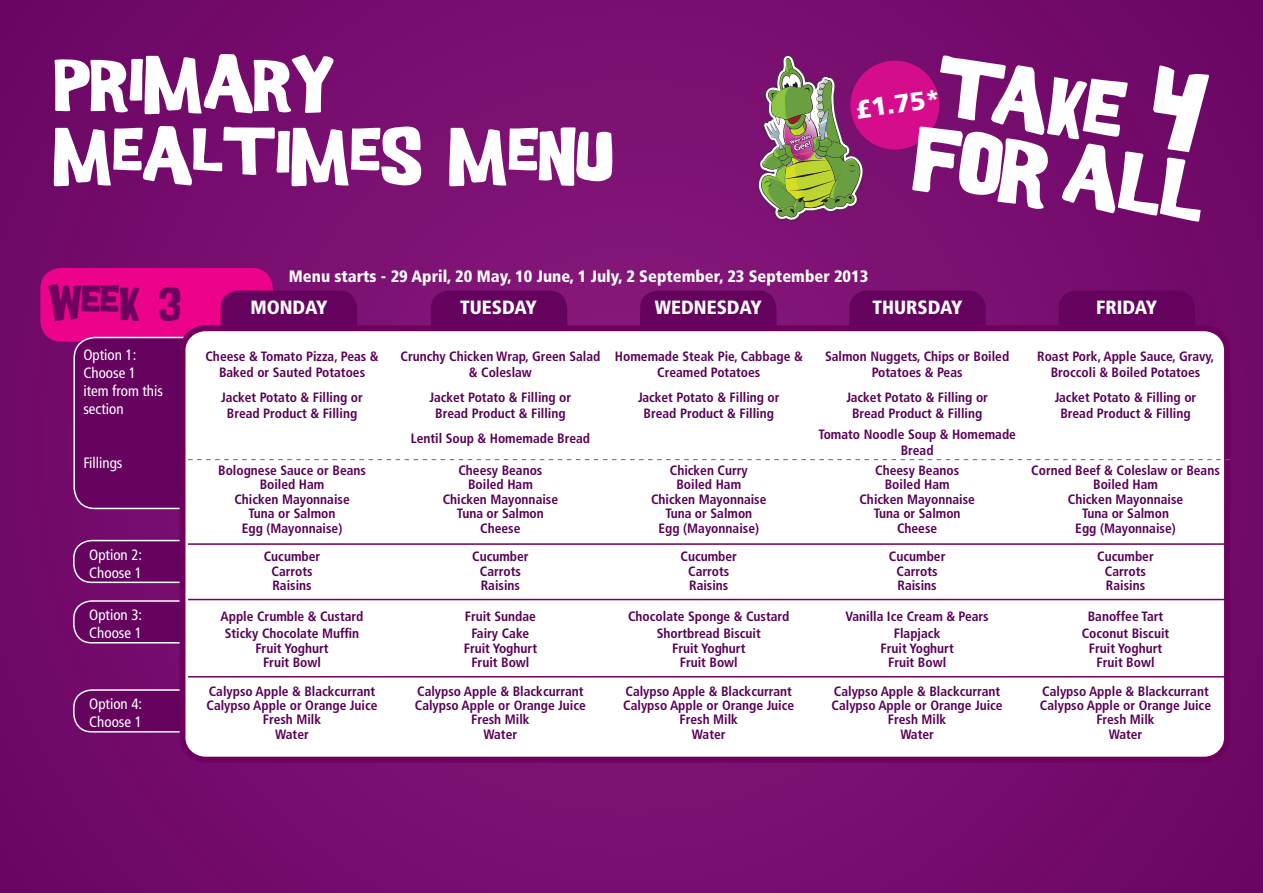
<style>
.page{position:relative;width:1263px;height:893px;background:#760d6e}
.page>*{position:absolute;margin:0;border:0;box-sizing:border-box;transform-origin:0 0}
.t1{font:60px/72px "Good Girl";color:#fff}
.t2{font:37.5px "Good Girl";color:#6e015e}
.t3{font:900 25.5px "Frutiger";color:#fff}
.t4{font:900 condensed 19.2px "Frutiger";color:#fff}
.t5{font:900 condensed 16.5px "Frutiger";color:#fff}
.t6{font:condensed 15px/18px "Frutiger";color:#fff}
.t7{font:700 condensed 13.5px/16.2px "Frutiger";color:#590157;text-align:center}
</style>
<div class="page">
<svg style="left:757px;top:54px;width:452px;height:168px"></svg>
<div style="left:40px;top:268px;width:233px;height:74px;background:#ed028c;border-radius:21px"></div>
<svg style="left:73px;top:539px;width:107px;height:45px;background:#71166b"></svg>
<svg style="left:73px;top:600px;width:107px;height:44px;background:#71166b"></svg>
<svg style="left:73px;top:689px;width:107px;height:44px;background:#71166b"></svg>
<div style="left:183px;top:328px;width:1044px;height:432px;background:#fff;border-radius:22px"></div>
<div style="left:180px;top:325px;width:1050px;height:438px;border:6px solid #6e015e;border-radius:22px"></div>
<hr style="left:188px;top:676px;width:1042px;height:1px;background:#6e015e">
<hr style="left:188px;top:543px;width:1042px;height:2px;background:#6e015e">
<svg style="left:73px;top:291px;width:1157px;height:219px"></svg>
<hr style="left:188px;top:599px;width:1042px;height:1px;background:#6e015e">
<h1 class="t1" style="left:54px;top:49px;width:560px">PRIMARY<br>MEALTIMES MENU</h1>
<h3 class="t3" style="left:854px;top:94px;width:87px;rotate:-8deg">£1.75*</h3>
<h2 class="t2" style="left:48px;top:284px;width:135px">WEEK 3</h2>
<p class="t6" style="left:83px;top:345px;width:81px">Option 1:<br>Choose 1 item from this section</p>
<p class="t6" style="left:83px;top:454px;width:41px">Fillings</p>
<p class="t6" style="left:89px;top:546px;width:55px">Option 2:<br>Choose 1</p>
<p class="t6" style="left:89px;top:606px;width:55px">Option 3:<br>Choose 1</p>
<p class="t6" style="left:89px;top:695px;width:55px">Option 4:<br>Choose 1</p>
<p class="t5" style="left:289px;top:266px;width:581px">Menu starts - 29 April, 20 May, 10 June, 1 July, 2 September, 23 September 2013</p>
<h3 class="t4" style="left:250px;top:296px;width:78px">MONDAY</h3>
<h3 class="t4" style="left:460px;top:296px;width:78px">TUESDAY</h3>
<h3 class="t4" style="left:655px;top:296px;width:108px">WEDNESDAY</h3>
<h3 class="t4" style="left:872px;top:296px;width:92px">THURSDAY</h3>
<h3 class="t4" style="left:1096px;top:296px;width:63px">FRIDAY</h3>
<p class="t7" style="left:205px;top:348px;width:175px">Cheese &amp; Tomato Pizza, Peas &amp;<br>Baked or Sauted Potatoes</p>
<p class="t7" style="left:400px;top:348px;width:201px">Crunchy Chicken Wrap, Green Salad &amp; Coleslaw</p>
<p class="t7" style="left:615px;top:348px;width:189px">Homemade Steak Pie, Cabbage &amp;<br>Creamed Potatoes</p>
<p class="t7" style="left:825px;top:348px;width:186px">Salmon Nuggets, Chips or Boiled<br>Potatoes &amp; Peas</p>
<p class="t7" style="left:1037px;top:348px;width:179px">Roast Pork, Apple Sauce, Gravy,<br>Broccoli &amp; Boiled Potatoes</p>
<p class="t7" style="left:221px;top:389px;width:143px">Jacket Potato &amp; Filling or<br>Bread Product &amp; Filling</p>
<p class="t7" style="left:430px;top:389px;width:143px">Jacket Potato &amp; Filling or<br>Bread Product &amp; Filling</p>
<p class="t7" style="left:638px;top:389px;width:143px">Jacket Potato &amp; Filling or<br>Bread Product &amp; Filling</p>
<p class="t7" style="left:846px;top:389px;width:143px">Jacket Potato &amp; Filling or<br>Bread Product &amp; Filling</p>
<p class="t7" style="left:1055px;top:389px;width:143px">Jacket Potato &amp; Filling or<br>Bread Product &amp; Filling</p>
<p class="t7" style="left:411px;top:430px;width:181px">Lentil Soup &amp; Homemade Bread</p>
<p class="t7" style="left:818px;top:426px;width:199px">Tomato Noodle Soup &amp; Homemade<br>Bread</p>
<p class="t7" style="left:218px;top:462px;width:149px">Bolognese Sauce or Beans</p>
<p class="t7" style="left:458px;top:462px;width:86px">Cheesy Beanos</p>
<p class="t7" style="left:670px;top:462px;width:79px">Chicken Curry</p>
<p class="t7" style="left:875px;top:462px;width:86px">Cheesy Beanos</p>
<p class="t7" style="left:1031px;top:462px;width:190px">Corned Beef &amp; Coleslaw or Beans</p>
<p class="t7" style="left:260px;top:477px;width:66px">Boiled Ham</p>
<p class="t7" style="left:468px;top:477px;width:66px">Boiled Ham</p>
<p class="t7" style="left:676px;top:477px;width:66px">Boiled Ham</p>
<p class="t7" style="left:885px;top:477px;width:66px">Boiled Ham</p>
<p class="t7" style="left:1093px;top:477px;width:66px">Boiled Ham</p>
<p class="t7" style="left:234px;top:491px;width:117px">Chicken Mayonnaise</p>
<p class="t7" style="left:443px;top:491px;width:117px">Chicken Mayonnaise</p>
<p class="t7" style="left:651px;top:491px;width:117px">Chicken Mayonnaise</p>
<p class="t7" style="left:859px;top:491px;width:117px">Chicken Mayonnaise</p>
<p class="t7" style="left:1068px;top:491px;width:117px">Chicken Mayonnaise</p>
<p class="t7" style="left:249px;top:505px;width:88px">Tuna or Salmon</p>
<p class="t7" style="left:457px;top:505px;width:88px">Tuna or Salmon</p>
<p class="t7" style="left:665px;top:505px;width:88px">Tuna or Salmon</p>
<p class="t7" style="left:874px;top:505px;width:88px">Tuna or Salmon</p>
<p class="t7" style="left:1082px;top:505px;width:88px">Tuna or Salmon</p>
<p class="t7" style="left:242px;top:520px;width:102px">Egg (Mayonnaise)</p>
<p class="t7" style="left:480px;top:520px;width:42px">Cheese</p>
<p class="t7" style="left:658px;top:520px;width:102px">Egg (Mayonnaise)</p>
<p class="t7" style="left:897px;top:520px;width:42px">Cheese</p>
<p class="t7" style="left:1075px;top:520px;width:102px">Egg (Mayonnaise)</p>
<p class="t7" style="left:264px;top:549px;width:58px">Cucumber</p>
<p class="t7" style="left:472px;top:549px;width:58px">Cucumber</p>
<p class="t7" style="left:680px;top:549px;width:58px">Cucumber</p>
<p class="t7" style="left:889px;top:549px;width:58px">Cucumber</p>
<p class="t7" style="left:1097px;top:549px;width:58px">Cucumber</p>
<p class="t7" style="left:271px;top:563px;width:43px">Carrots</p>
<p class="t7" style="left:480px;top:563px;width:43px">Carrots</p>
<p class="t7" style="left:688px;top:563px;width:43px">Carrots</p>
<p class="t7" style="left:896px;top:563px;width:43px">Carrots</p>
<p class="t7" style="left:1105px;top:563px;width:43px">Carrots</p>
<p class="t7" style="left:272px;top:577px;width:41px">Raisins</p>
<p class="t7" style="left:481px;top:577px;width:41px">Raisins</p>
<p class="t7" style="left:689px;top:577px;width:41px">Raisins</p>
<p class="t7" style="left:897px;top:577px;width:41px">Raisins</p>
<p class="t7" style="left:1106px;top:577px;width:41px">Raisins</p>
<p class="t7" style="left:221px;top:609px;width:144px">Apple Crumble &amp; Custard</p>
<p class="t7" style="left:465px;top:609px;width:73px">Fruit Sundae</p>
<p class="t7" style="left:628px;top:609px;width:163px">Chocolate Sponge &amp; Custard</p>
<p class="t7" style="left:845px;top:609px;width:145px">Vanilla Ice Cream &amp; Pears</p>
<p class="t7" style="left:1088px;top:609px;width:77px">Banoffee Tart</p>
<p class="t7" style="left:225px;top:625px;width:136px">Sticky Chocolate Muffin</p>
<p class="t7" style="left:471px;top:625px;width:59px">Fairy Cake</p>
<p class="t7" style="left:657px;top:625px;width:106px">Shortbread Biscuit</p>
<p class="t7" style="left:894px;top:625px;width:48px">Flapjack</p>
<p class="t7" style="left:1082px;top:625px;width:89px">Coconut Biscuit</p>
<p class="t7" style="left:255px;top:640px;width:75px">Fruit Yoghurt</p>
<p class="t7" style="left:464px;top:640px;width:75px">Fruit Yoghurt</p>
<p class="t7" style="left:672px;top:640px;width:75px">Fruit Yoghurt</p>
<p class="t7" style="left:880px;top:640px;width:75px">Fruit Yoghurt</p>
<p class="t7" style="left:1089px;top:640px;width:75px">Fruit Yoghurt</p>
<p class="t7" style="left:263px;top:654px;width:60px">Fruit Bowl</p>
<p class="t7" style="left:471px;top:654px;width:60px">Fruit Bowl</p>
<p class="t7" style="left:680px;top:654px;width:60px">Fruit Bowl</p>
<p class="t7" style="left:888px;top:654px;width:60px">Fruit Bowl</p>
<p class="t7" style="left:1096px;top:654px;width:60px">Fruit Bowl</p>
<p class="t7" style="left:209px;top:683px;width:168px">Calypso Apple &amp; Blackcurrant</p>
<p class="t7" style="left:417px;top:683px;width:168px">Calypso Apple &amp; Blackcurrant</p>
<p class="t7" style="left:625px;top:683px;width:168px">Calypso Apple &amp; Blackcurrant</p>
<p class="t7" style="left:834px;top:683px;width:168px">Calypso Apple &amp; Blackcurrant</p>
<p class="t7" style="left:1042px;top:683px;width:168px">Calypso Apple &amp; Blackcurrant</p>
<p class="t7" style="left:206px;top:697px;width:173px">Calypso Apple or Orange Juice</p>
<p class="t7" style="left:415px;top:697px;width:173px">Calypso Apple or Orange Juice</p>
<p class="t7" style="left:623px;top:697px;width:173px">Calypso Apple or Orange Juice</p>
<p class="t7" style="left:832px;top:697px;width:173px">Calypso Apple or Orange Juice</p>
<p class="t7" style="left:1040px;top:697px;width:173px">Calypso Apple or Orange Juice</p>
<p class="t7" style="left:263px;top:712px;width:60px">Fresh Milk</p>
<p class="t7" style="left:471px;top:712px;width:60px">Fresh Milk</p>
<p class="t7" style="left:679px;top:712px;width:60px">Fresh Milk</p>
<p class="t7" style="left:888px;top:712px;width:60px">Fresh Milk</p>
<p class="t7" style="left:1096px;top:712px;width:60px">Fresh Milk</p>
<p class="t7" style="left:275px;top:726px;width:35px">Water</p>
<p class="t7" style="left:484px;top:726px;width:35px">Water</p>
<p class="t7" style="left:692px;top:726px;width:35px">Water</p>
<p class="t7" style="left:900px;top:726px;width:35px">Water</p>
<p class="t7" style="left:1109px;top:726px;width:35px">Water</p>
</div>
